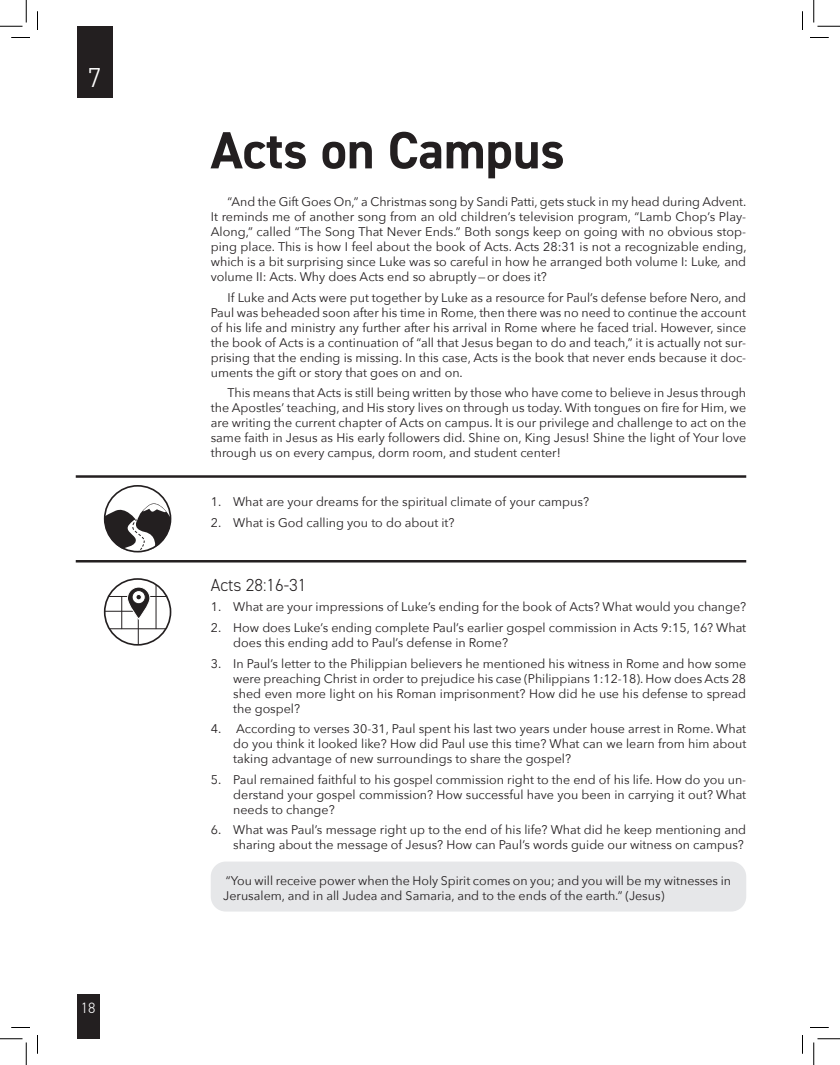
<style>
.page{position:relative;width:840px;height:1065px;background:#fff}
.page>*{position:absolute;margin:0;border:0;box-sizing:border-box;transform-origin:0 0}
.Chapter_Title{font:700 52.5px "DIN2014";color:#231f20}
.t1{font:300 27.5px "DIN2014";color:#fff}
.Body_-_Lined_Heading{font:300 17.5px "DIN2014";color:#231f20}
.t2{font:300 15px "DIN2014";color:#fff}
.Body{font:12.5px/15px "Avenir Next";color:#231f20;text-align:justify}
.Body_-_Wide_Space_Se{font:12.5px/15px "Avenir Next";color:#231f20;text-align:justify}
.Verse{font:12.5px/15px "Avenir Next";color:#231f20}
.s1{font-style:italic}
</style>
<div class="page">
<div style="left:77px;top:994px;width:22px;height:45px;background:#231f20"></div>
<hr style="left:76px;top:475px;width:670px;height:3px;background:#231f20">
<hr style="left:76px;top:560px;width:670px;height:3px;background:#231f20">
<svg style="left:104px;top:497px;width:67px;height:55px"></svg>
<div style="left:104px;top:485px;width:67px;height:68px;border:2px solid #231f20;border-radius:50%"></div>
<div style="left:104px;top:578px;width:67px;height:68px;border:2px solid #231f20;border-radius:50%"></div>
<svg style="left:104px;top:610px;width:35px;height:35px"></svg>
<hr style="left:110px;top:628px;width:56px;height:1px;background:#231f20">
<hr style="left:109px;top:596px;width:57px;height:1px;background:#231f20">
<hr style="left:121px;top:597px;width:1px;height:32px;background:#231f20">
<hr style="left:156px;top:585px;width:1px;height:44px;background:#231f20">
<svg style="left:127px;top:587px;width:23px;height:32px"></svg>
<div style="left:127px;top:587px;width:23px;height:32px;border:1px solid #fff;border-radius:11px"></div>
<div style="left:132px;top:591px;width:13px;height:13px;background:#fff;border-radius:50%"></div>
<div style="left:132px;top:590px;width:13px;height:14px;border:1px solid #231f20;border-radius:50%"></div>
<svg style="left:136px;top:594px;width:6px;height:6px"></svg>
<div style="left:211px;top:862px;width:535px;height:50px;background:#e6e7e9;border-radius:15px"></div>
<div style="left:77px;top:27px;width:36px;height:71px;background:#231f20"></div>
<svg style="left:11px;top:37px;width:19px;height:1px"></svg>
<svg style="left:810px;top:37px;width:19px;height:1px"></svg>
<svg style="left:11px;top:1027px;width:19px;height:1px"></svg>
<svg style="left:810px;top:1027px;width:19px;height:1px"></svg>
<svg style="left:37px;top:11px;width:1px;height:19px"></svg>
<svg style="left:37px;top:1035px;width:1px;height:19px"></svg>
<svg style="left:802px;top:11px;width:1px;height:19px"></svg>
<svg style="left:802px;top:1035px;width:1px;height:19px"></svg>
<svg style="left:0;top:0;width:27px;height:27px"></svg>
<svg style="left:0;top:1039px;width:27px;height:26px"></svg>
<svg style="left:814px;top:0;width:26px;height:27px"></svg>
<svg style="left:814px;top:1039px;width:26px;height:26px"></svg>
<p class="t1" style="left:88px;top:61px;width:15px">7</p>
<p class="t2" style="left:81px;top:999px;width:16px">18</p>
<p class="Chapter_Title" style="left:211px;top:115px;width:356px">Acts on Campus</p>
<p class="Body" style="left:211px;top:194px;width:537px;text-indent:17px">“And the Gift Goes On,” a Christmas song by Sandi Patti, gets stuck in my head during Advent.<br>It reminds me of another song from an old children’s television program, “Lamb Chop’s Play-Along,” called “The Song That Never Ends.” Both songs keep on going with no obvious stop&shy;ping place. This is how I feel about the book of Acts. Acts 28:31 is not a recognizable ending, which is a bit surprising since Luke was so careful in how he arranged both volume I: Luke<span class="s1">,</span> and volume II: Acts. Why does Acts end so abruptly—or does it?</p>
<p class="Body" style="left:211px;top:289px;width:537px;text-indent:17px">If Luke and Acts were put together by Luke as a resource for Paul’s defense before Nero, and Paul was beheaded soon after his time in Rome, then there was no need to continue the account of his life and ministry any further after his arrival in Rome where he faced trial. However, since the book of Acts is a continuation of “all that Jesus began to do and teach,” it is actually not sur&shy;prising that the ending is missing. In this case, Acts is the book that never ends because it doc&shy;uments the gift or story that goes on and on.</p>
<p class="Body_-_Wide_Space_Se" style="left:211px;top:385px;width:537px;text-indent:17px">This means that Acts is still being written by those who have come to believe in Jesus through the Apostles’ teaching, and His story lives on through us today. With tongues on fire for Him, we are writing the current chapter of Acts on campus. It is our privilege and challenge to act on the same faith in Jesus as His early followers did. Shine on, King Jesus! Shine the light of Your love through us on every campus, dorm room, and student center!</p>
<p class="Body" style="left:211px;top:494px;width:380px">1. What are your dreams for the spiritual climate of your campus?</p>
<p class="Body" style="left:211px;top:514px;width:245px">2. What is God calling you to do about it?</p>
<p class="Body_-_Lined_Heading" style="left:211px;top:574px;width:97px">Acts 28:16-31</p>
<p class="Body" style="left:211px;top:599px;width:537px">1. What are your impressions of Luke’s ending for the book of Acts? What would you change?</p>
<p class="Body" style="left:233px;top:620px;width:515px;text-indent:-22px">2. How does Luke’s ending complete Paul’s earlier gospel commission in Acts 9:15, 16? What does this ending add to Paul’s defense in Rome?</p>
<p class="Body" style="left:233px;top:655px;width:515px;text-indent:-22px">3. In Paul’s letter to the Philippian believers he mentioned his witness in Rome and how some were preaching Christ in order to prejudice his case (Philippians 1:12-18). How does Acts 28 shed even more light on his Roman imprisonment? How did he use his defense to spread the gospel?</p>
<p class="Body" style="left:233px;top:721px;width:515px;text-indent:-22px">4. According to verses 30-31, Paul spent his last two years under house arrest in Rome. What do you think it looked like? How did Paul use this time? What can we learn from him about taking advantage of new surroundings to share the gospel?</p>
<p class="Body" style="left:233px;top:771px;width:515px;text-indent:-22px">5. Paul remained faithful to his gospel commission right to the end of his life. How do you un&shy;derstand your gospel commission? How successful have you been in carrying it out? What needs to change?</p>
<p class="Body" style="left:211px;top:822px;width:537px;text-align:right">6. What was Paul’s message right up to the end of his life? What did he keep mentioning and sharing about the message of Jesus? How can Paul’s words guide our witness on campus?</p>
<p class="Verse" style="left:223px;top:873px;width:509px">“You will receive power when the Holy Spirit comes on you; and you will be my witnesses in<br>Jerusalem, and in all Judea and Samaria, and to the ends of the earth.” (Jesus)</p>
</div>
